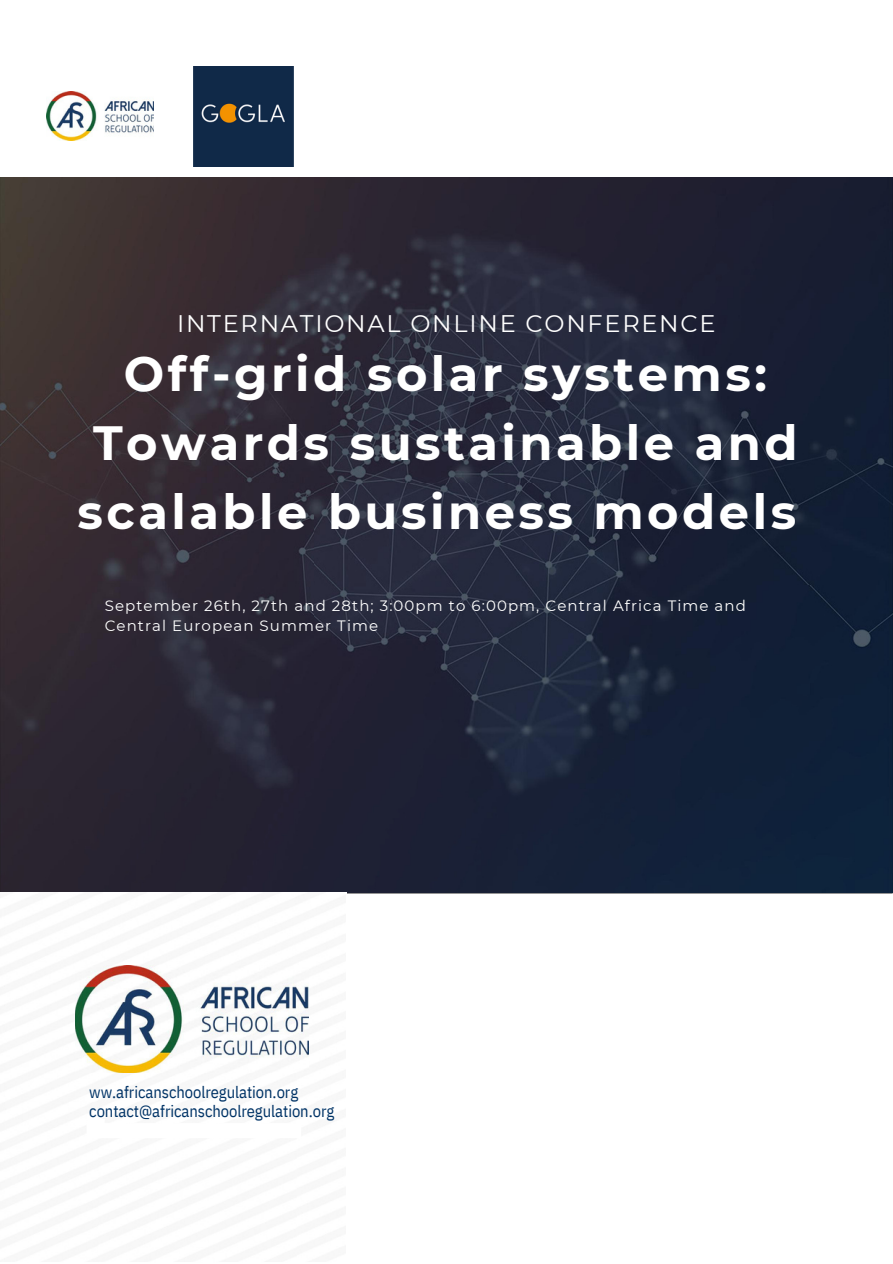
<style>
.page{position:relative;width:893px;height:1264px;background:#fff}
.page>*{position:absolute;margin:0;border:0;box-sizing:border-box;transform-origin:0 0}
.t1{font:700 48px/68.6px "Montserrat";letter-spacing:.075em;color:#fff;text-align:center}
.t2{font:24px "Montserrat";letter-spacing:.075em;color:#fff}
.t3{font:16.5px/19px "IBM Plex Sans Cond";letter-spacing:-.005em;color:#036}
.t4{font:15px/20.2px "Montserrat";letter-spacing:.07em;color:#fff}
</style>
<div class="page">
<svg style="left:347px;top:892px;width:545px;height:1px"></svg>
<img style="left:0;top:178px;width:892px;height:714px">
<img style="left:47px;top:92px;width:107px;height:49px">
<img style="left:75px;top:965px;width:233px;height:107px">
<img style="left:194px;top:67px;width:100px;height:100px">
<p class="t2" style="left:177px;top:308px;width:540px">INTERNATIONAL ONLINE CONFERENCE</p>
<p class="t1" style="left:78px;top:340px;width:721px">Off-grid solar systems:<br>Towards sustainable and scalable business models</p>
<p class="t4" style="left:105px;top:595px;width:642px">September 26th, 27th and 28th; 3:00pm to 6:00pm, Central Africa Time and<br>Central European Summer Time</p>
<p class="t3" style="left:89px;top:1082px;width:246px">ww.africanschoolregulation.org contact@africanschoolregulation.org</p>
</div>
